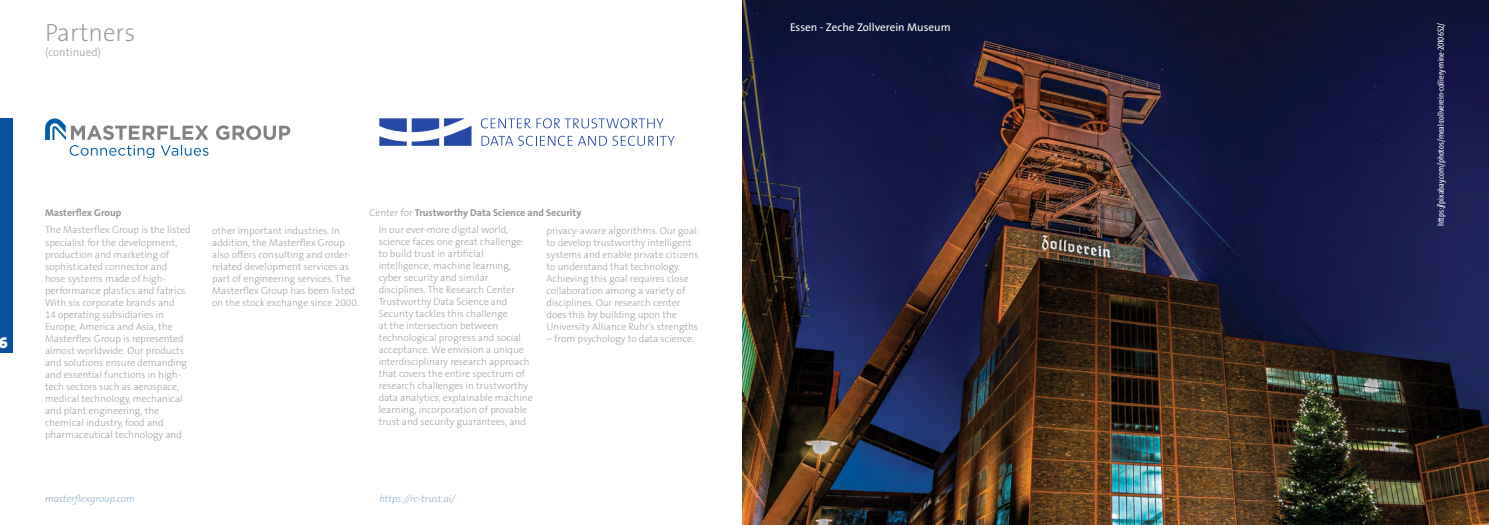
<style>
.page{position:relative;width:1489px;height:525px;background:#fff}
.page>*{position:absolute;margin:0;border:0;box-sizing:border-box;transform-origin:0 0}
.t1{font:200 25px "The Sans B W2";color:#939598}
.t2{font:900 16.25px "The Sans B W9";color:#fff}
.t3{font:11.25px "The Sans B W5 Plain";color:#fff}
.t4{font:200 11.25px "The Sans B W2";color:#939598}
.t5{font:200 10px/12px "The Sans B W2";color:#939598}
.t6{font:700 10px "The Sans B W7";color:#939598}
.t7{font:italic 200 10px "The Sans B W2";color:#80a6c3}
.t8{font:8.75px "The Sans Cd LF5 Plain";color:#fff}
.s1{font-family:"The Sans B W2";font-weight:200}
</style>
<div class="page">
<div style="left:0;top:118px;width:13px;height:234px;background:#07519f"></div>
<svg style="left:379px;top:118px;width:92px;height:28px"></svg>
<svg style="left:481px;top:118px;width:49px;height:10px"></svg>
<svg style="left:536px;top:118px;width:127px;height:10px"></svg>
<svg style="left:481px;top:136px;width:91px;height:10px"></svg>
<svg style="left:578px;top:136px;width:96px;height:10px"></svg>
<img style="left:742px;top:0;width:746px;height:524px">
<svg style="left:45px;top:118px;width:245px;height:40px"></svg>
<h1 class="t1" style="left:45px;top:17px;width:92px">Partners</h1>
<p class="t4" style="left:45px;top:45px;width:57px">(continued)</p>
<h2 class="t2" style="left:-2px;top:332px;width:10px">6</h2>
<p class="t6" style="left:45px;top:206px;width:78px">Masterflex Group</p>
<p class="t5" style="left:45px;top:224px;width:147px">The Masterflex Group is the listed specialist for the development, production and marketing of sophisticated connector and<br>hose systems made of high&shy;performance plastics and fabrics.<br>With six corporate brands and<br>14 operating subsidiaries in<br>Europe, America and Asia, the<br>Masterflex Group is represented almost worldwide. Our products and solutions ensure demanding and essential functions in high&shy;tech sectors such as aerospace, medical technology, mechanical and plant engineering, the chemical industry, food and pharmaceutical technology and</p>
<p class="t5" style="left:212px;top:224px;width:148px">other important industries. In addition, the Masterflex Group also offers consulting and order&shy;related development services as part of engineering services. The Masterflex Group has been listed on the stock exchange since 2000.</p>
<p class="t6" style="left:369px;top:206px;width:213px"><span class="s1">Center for</span> Trustworthy Data Science and Security</p>
<p class="t5" style="left:378px;top:223px;width:155px">In our ever-more digital world, science faces one great challenge: to build trust in artificial intelligence, machine learning, cyber security and similar disciplines. The Research Center Trustworthy Data Science and Security tackles this challenge<br>at the intersection between technological progress and social acceptance. We envision a unique interdisciplinary research approach that covers the entire spectrum of research challenges in trustworthy data analytics, explainable machine learning, incorporation of provable trust and security guarantees, and</p>
<p class="t5" style="left:546px;top:224px;width:154px">privacy-aware algorithms. Our goal: to develop trustworthy intelligent systems and enable private citizens to understand that technology.<br>Achieving this goal requires close collaboration among a variety of disciplines. Our research center does this by building upon the University Alliance Ruhr’s strengths</p>
<p class="t5" style="left:546px;top:332px;width:149px">– from psychology to data science.</p>
<p class="t7" style="left:45px;top:493px;width:91px">masterflexgroup.com</p>
<p class="t7" style="left:379px;top:493px;width:78px">https://rc-trust.ai/</p>
<p class="t3" style="left:790px;top:20px;width:162px">Essen - Zeche Zollverein Museum</p>
<p class="t8" style="left:1435px;top:226px;width:205px;rotate:-90deg">https://pixabay.com/photos/meal-zollverein-colliery-mine-2010652/</p>
</div>
